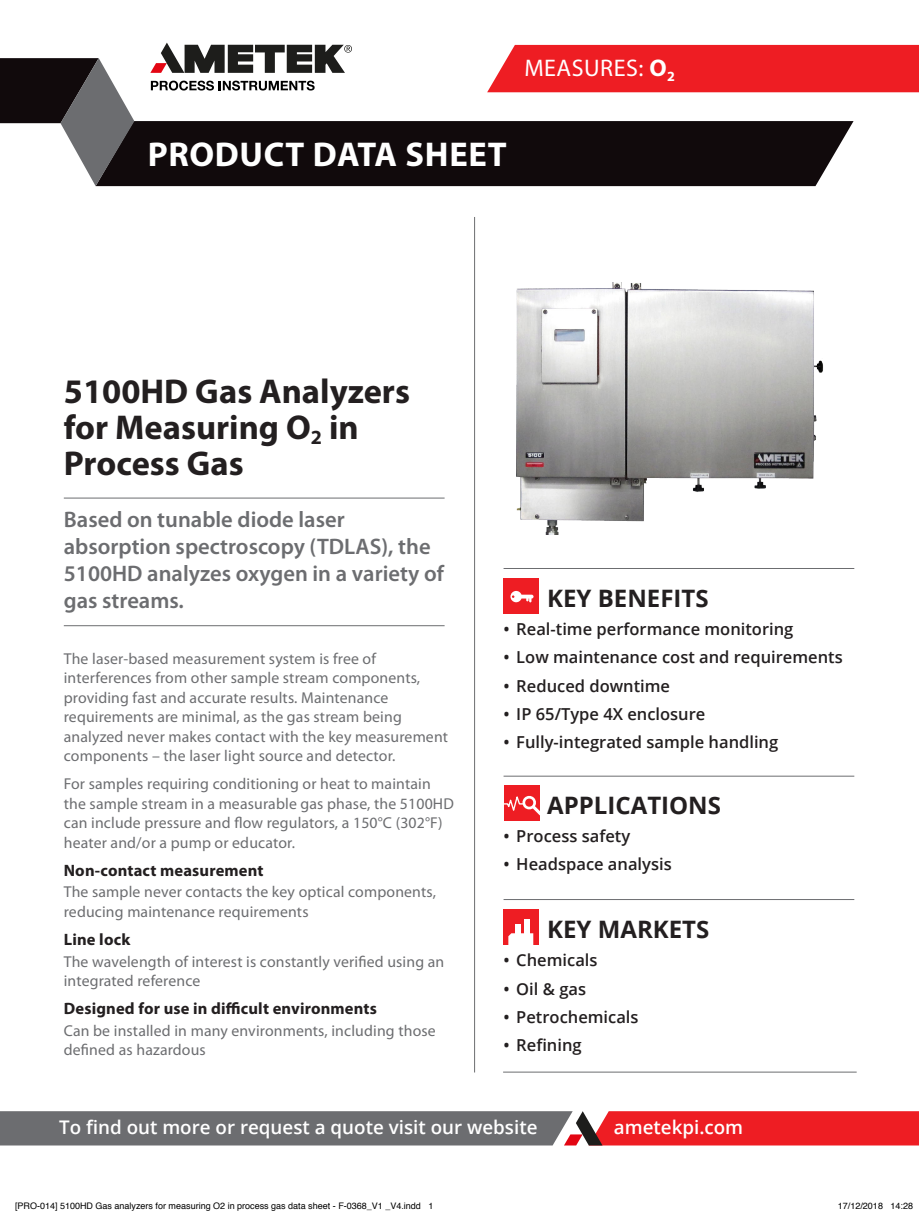
<style>
.page{position:relative;width:919px;height:1214px;background:#fff}
.page>*{position:absolute;margin:0;border:0;box-sizing:border-box;transform-origin:0 0}
.t1{font:700 34.5px/36px "Myriad Pro";color:#231f20}
.t2{font:700 34.5px "Myriad Pro";letter-spacing:.02em;color:#fff}
.t3{font:24.15px "Myriad Pro";letter-spacing:.02em;color:#fff}
.t4{font:700 24px "Open Sans";color:#231f20}
.t5{font:600 22.5px/27px "Myriad Pro";color:#6c6d70}
.t6{font:600 18.75px "Open Sans";color:#fff}
.t7{font:600 16.5px "Open Sans";color:#231f20}
.t8{font:700 16.5px "Myriad Pro";letter-spacing:.01em;color:#231f20}
.t9{font:15.75px/19.5px "Myriad Pro";letter-spacing:.01em;color:#6c6d70}
.t10{font:9px "Helvetica";color:#000}
.s1{font-weight:700}
</style>
<div class="page">
<hr style="left:474px;top:217px;width:1px;height:855px;background:#6c6d70">
<hr style="left:64px;top:497px;width:380px;height:1px;background:#6c6d70">
<hr style="left:64px;top:625px;width:380px;height:1px;background:#6c6d70">
<hr style="left:503px;top:1071px;width:353px;height:1px;background:#6c6d70">
<hr style="left:503px;top:899px;width:351px;height:1px;background:#6c6d70">
<hr style="left:503px;top:568px;width:351px;height:1px;background:#6c6d70">
<hr style="left:503px;top:775px;width:351px;height:1px;background:#6c6d70">
<div style="left:503px;top:578px;width:35px;height:35px;background:#ee1d23"></div>
<svg style="left:510px;top:591px;width:23px;height:11px"></svg>
<div style="left:503px;top:909px;width:35px;height:35px;background:#ee1d23"></div>
<div style="left:514px;top:924px;width:6px;height:15px;background:#fff"></div>
<div style="left:524px;top:919px;width:6px;height:20px;background:#fff"></div>
<svg style="left:508px;top:933px;width:25px;height:12px"></svg>
<div style="left:504px;top:785px;width:35px;height:35px;background:#ee1d23"></div>
<svg style="left:504px;top:792px;width:36px;height:26px"></svg>
<svg style="left:0;top:1111px;width:918px;height:34px;background:#9c5458"></svg>
<svg style="left:151px;top:81px;width:163px;height:9px"></svg>
<svg style="left:150px;top:43px;width:202px;height:30px"></svg>
<div style="left:134px;top:121px;width:719px;height:65px;background:#110a0c"></div>
<svg style="left:0;top:58px;width:134px;height:128px"></svg>
<div style="left:487px;top:45px;width:431px;height:47px;background:#ee1d23"></div>
<img style="left:517px;top:283px;width:306px;height:251px">
<p class="t3" style="left:524px;top:53px;width:152px">MEASURES: <span class="s1">O</span><sub>2</sub></p>
<p class="t2" style="left:148px;top:131px;width:360px">PRODUCT DATA SHEET</p>
<p class="t1" style="left:64px;top:372px;width:347px">5100HD Gas Analyzers for Measuring O<sub>2</sub> in<br>Process Gas</p>
<p class="t5" style="left:64px;top:505px;width:381px">Based on tunable diode laser absorption spectroscopy (TDLAS), the<br>5100HD analyzes oxygen in a variety of gas streams.</p>
<p class="t9" style="left:64px;top:648px;width:386px">The laser-based measurement system is free of interferences from other sample stream components, providing fast and accurate results. Maintenance requirements are minimal, as the gas stream being analyzed never makes contact with the key measurement components – the laser light source and detector.</p>
<p class="t9" style="left:64px;top:773px;width:391px">For samples requiring conditioning or heat to maintain the sample stream in a measurable gas phase, the 5100HD can include pressure and flow regulators, a 150°C (302°F) heater and/or a pump or educator.</p>
<p class="t8" style="left:64px;top:859px;width:201px">Non-contact measurement</p>
<p class="t9" style="left:64px;top:882px;width:373px">The sample never contacts the key optical components, reducing maintenance requirements</p>
<p class="t8" style="left:64px;top:928px;width:68px">Line lock</p>
<p class="t9" style="left:64px;top:951px;width:382px">The wavelength of interest is constantly verified using an integrated reference</p>
<p class="t8" style="left:64px;top:997px;width:314px">Designed for use in difficult environments</p>
<p class="t9" style="left:64px;top:1020px;width:373px">Can be installed in many environments, including those defined as hazardous</p>
<p class="t4" style="left:547px;top:581px;width:163px">KEY BENEFITS</p>
<p class="t7" style="left:503px;top:617px;width:291px">• Real-time performance monitoring</p>
<p class="t7" style="left:503px;top:645px;width:340px">• Low maintenance cost and requirements</p>
<p class="t7" style="left:503px;top:674px;width:168px">• Reduced downtime</p>
<p class="t7" style="left:503px;top:702px;width:203px">• IP 65/Type 4X enclosure</p>
<p class="t7" style="left:503px;top:730px;width:276px">• Fully-integrated sample handling</p>
<p class="t4" style="left:547px;top:788px;width:175px">APPLICATIONS</p>
<p class="t7" style="left:503px;top:824px;width:128px">• Process safety</p>
<p class="t7" style="left:503px;top:853px;width:170px">• Headspace analysis</p>
<p class="t4" style="left:547px;top:912px;width:164px">KEY MARKETS</p>
<p class="t7" style="left:503px;top:948px;width:95px">• Chemicals</p>
<p class="t7" style="left:503px;top:977px;width:84px">• Oil &amp; gas</p>
<p class="t7" style="left:503px;top:1005px;width:136px">• Petrochemicals</p>
<p class="t7" style="left:503px;top:1033px;width:80px">• Refining</p>
<p class="t6" style="left:59px;top:1114px;width:480px">To find out more or request a quote visit our website</p>
<p class="t6" style="left:613px;top:1114px;width:131px">ametekpi.com</p>
<p class="t10" style="left:15px;top:1199px;width:420px">[PRO-014] 5100HD Gas analyzers for measuring O2 in process gas data sheet - F-0368_V1 _V4.indd 1</p>
<p class="t10" style="left:837px;top:1199px;width:77px">17/12/2018 14:28</p>
</div>
